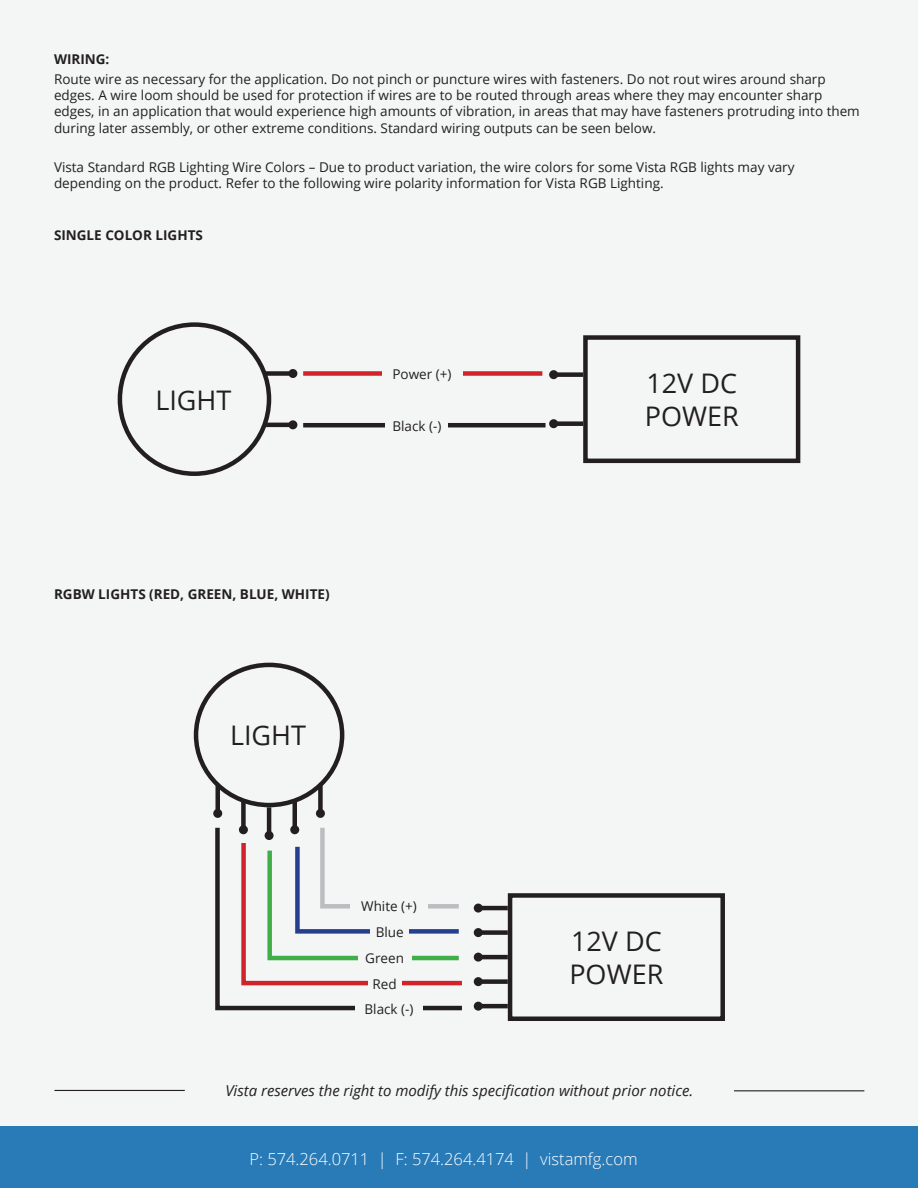
<style>
.page{position:relative;width:918px;height:1188px;background:#fff}
.page>*{position:absolute;margin:0;border:0;box-sizing:border-box;transform-origin:0 0}
.t1{font:27px/32.4px "Open Sans";color:#231f20}
.t2{font:300 16.5px "Open Sans";color:#fff}
.t3{font:italic 15px "Open Sans";color:#231f20}
.t4{font:13.5px/16.2px "Open Sans";color:#231f20}
.t5{font:700 13.5px "Open Sans";color:#231f20}
</style>
<div class="page">
<div style="left:0;top:0;width:918px;height:1126px;background:#f3f6f4"></div>
<div style="left:0;top:1126px;width:918px;height:62px;background:#297bb8"></div>
<hr style="left:54px;top:1090px;width:131px;height:1px;background:#231f20">
<hr style="left:734px;top:1090px;width:130px;height:1px;background:#231f20">
<div style="left:583px;top:335px;width:217px;height:128px;border:5px solid #231f20"></div>
<div style="left:554px;top:372px;width:29px;height:5px;background:#231f20"></div>
<div style="left:549px;top:370px;width:9px;height:9px;background:#231f20;border-radius:50%"></div>
<div style="left:554px;top:421px;width:29px;height:5px;background:#231f20"></div>
<div style="left:549px;top:419px;width:9px;height:9px;background:#231f20;border-radius:50%"></div>
<hr style="left:303px;top:423px;width:243px;height:4px;background:#231f20">
<div style="left:303px;top:371px;width:239px;height:5px;background:#d1232a"></div>
<div style="left:385px;top:420px;width:63px;height:11px;background:#f3f6f4"></div>
<div style="left:382px;top:369px;width:80px;height:10px;background:#f3f6f4"></div>
<hr style="left:265px;top:423px;width:28px;height:4px;background:#231f20">
<div style="left:288px;top:420px;width:9px;height:9px;background:#231f20;border-radius:50%"></div>
<div style="left:265px;top:371px;width:28px;height:5px;background:#231f20"></div>
<div style="left:288px;top:369px;width:9px;height:9px;background:#231f20;border-radius:50%"></div>
<div style="left:118px;top:322px;width:153px;height:154px;border:5px solid #231f20;border-radius:50%"></div>
<div style="left:194px;top:663px;width:150px;height:144px;border:5px solid #231f20;border-radius:50%"></div>
<hr style="left:216px;top:785px;width:4px;height:28px;background:#231f20">
<div style="left:213px;top:809px;width:9px;height:9px;background:#231f20;border-radius:50%"></div>
<div style="left:318px;top:785px;width:5px;height:28px;background:#231f20"></div>
<div style="left:316px;top:809px;width:9px;height:9px;background:#231f20;border-radius:50%"></div>
<div style="left:241px;top:802px;width:5px;height:28px;background:#231f20"></div>
<hr style="left:293px;top:802px;width:4px;height:28px;background:#231f20">
<hr style="left:267px;top:807px;width:4px;height:29px;background:#231f20">
<div style="left:508px;top:893px;width:217px;height:128px;border:5px solid #231f20"></div>
<hr style="left:478px;top:906px;width:30px;height:4px;background:#231f20">
<div style="left:474px;top:904px;width:9px;height:9px;background:#231f20;border-radius:50%"></div>
<hr style="left:478px;top:1004px;width:30px;height:4px;background:#231f20">
<div style="left:474px;top:1002px;width:9px;height:9px;background:#231f20;border-radius:50%"></div>
<div style="left:478px;top:930px;width:30px;height:5px;background:#231f20"></div>
<div style="left:474px;top:928px;width:9px;height:9px;background:#231f20;border-radius:50%"></div>
<div style="left:478px;top:979px;width:30px;height:5px;background:#231f20"></div>
<div style="left:474px;top:977px;width:9px;height:9px;background:#231f20;border-radius:50%"></div>
<hr style="left:478px;top:955px;width:30px;height:4px;background:#231f20">
<div style="left:474px;top:953px;width:9px;height:9px;background:#231f20;border-radius:50%"></div>
<svg style="left:215px;top:827px;width:247px;height:184px"></svg>
<svg style="left:239px;top:823px;width:223px;height:165px"></svg>
<div style="left:355px;top:1004px;width:68px;height:10px;background:#f3f6f4"></div>
<div style="left:368px;top:978px;width:33px;height:11px;background:#f3f6f4"></div>
<div style="left:358px;top:952px;width:53px;height:11px;background:#f3f6f4"></div>
<div style="left:370px;top:926px;width:39px;height:11px;background:#f3f6f4"></div>
<div style="left:350px;top:901px;width:78px;height:10px;background:#f3f6f4"></div>
<p class="t5" style="left:54px;top:54px;width:57px">WIRING:</p>
<p class="t4" style="left:54px;top:72px;width:807px">Route wire as necessary for the application. Do not pinch or puncture wires with fasteners. Do not rout wires around sharp edges. A wire loom should be used for protection if wires are to be routed through areas where they may encounter sharp edges, in an application that would experience high amounts of vibration, in areas that may have fasteners protruding into them during later assembly, or other extreme conditions. Standard wiring outputs can be seen below.</p>
<p class="t4" style="left:54px;top:160px;width:742px">Vista Standard RGB Lighting Wire Colors – Due to product variation, the wire colors for some Vista RGB lights may vary depending on the product. Refer to the following wire polarity information for Vista RGB Lighting.</p>
<p class="t5" style="left:54px;top:230px;width:150px">SINGLE COLOR LIGHTS</p>
<h1 class="t1" style="left:155px;top:386px;width:78px">LIGHT</h1>
<p class="t4" style="left:393px;top:367px;width:61px">Power (+)</p>
<p class="t4" style="left:392px;top:419px;width:51px">Black (-)</p>
<p class="t5" style="left:54px;top:589px;width:277px">RGBW LIGHTS (RED, GREEN, BLUE, WHITE)</p>
<h1 class="t1" style="left:230px;top:722px;width:78px">LIGHT</h1>
<p class="t4" style="left:361px;top:899px;width:57px">White (+)</p>
<p class="t4" style="left:376px;top:925px;width:30px">Blue</p>
<p class="t4" style="left:365px;top:951px;width:40px">Green</p>
<p class="t4" style="left:373px;top:977px;width:26px">Red</p>
<p class="t4" style="left:365px;top:1003px;width:51px">Black (-)</p>
<h1 class="t1" style="left:646px;top:370px;width:92px">12V DC</h1>
<h1 class="t1" style="left:645px;top:402px;width:95px">POWER</h1>
<h1 class="t1" style="left:569px;top:928px;width:95px">12V DC<br>POWER</h1>
<p class="t3" style="left:225px;top:1080px;width:469px">Vista reserves the right to modify this specification without prior notice.</p>
<p class="t2" style="left:249px;top:1152px;width:390px">P: 574.264.0711 | F: 574.264.4174 | vistamfg.com</p>
</div>
